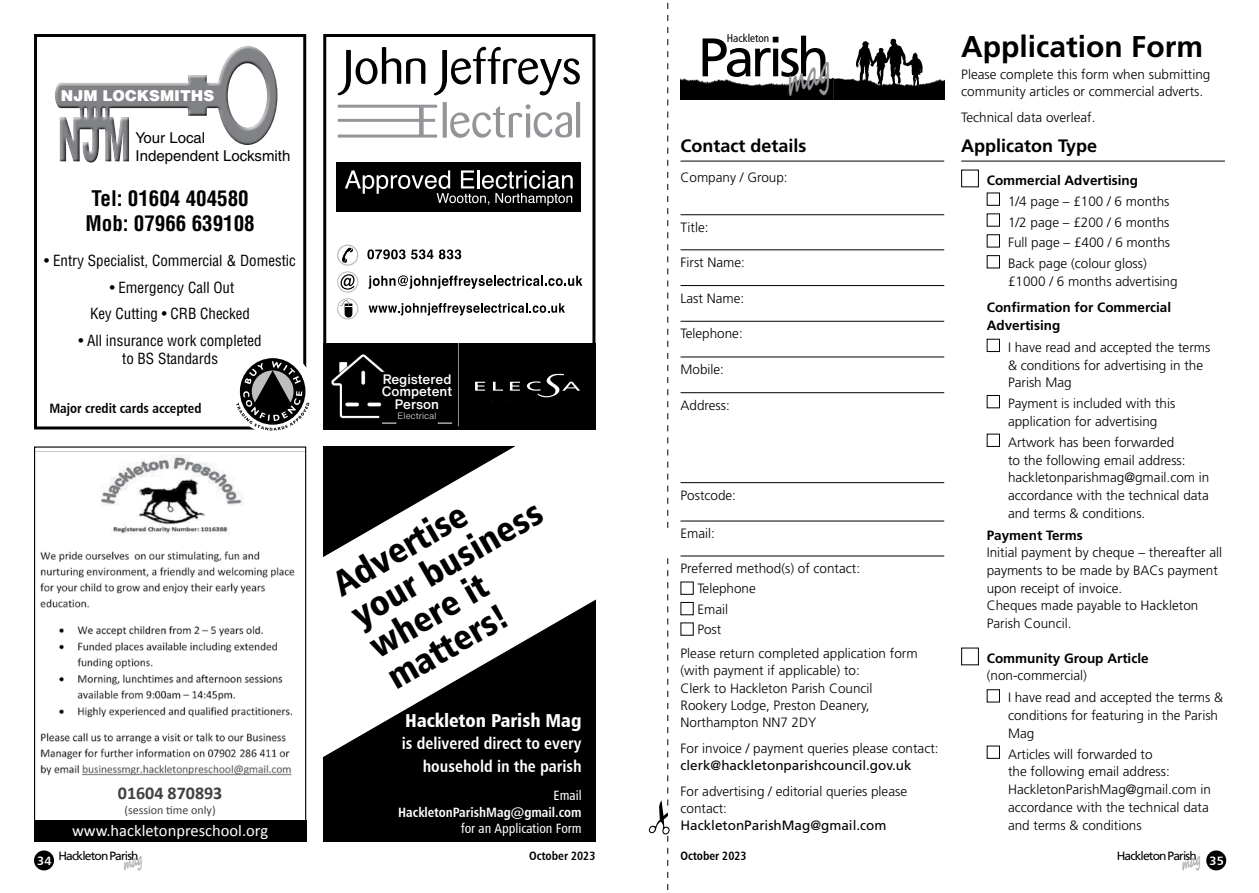
<style>
.page{position:relative;width:1259px;height:893px;background:#fff}
.page>*{position:absolute;margin:0;border:0;box-sizing:border-box;transform-origin:0 0}
.t1{font:54.15px "Frutiger";letter-spacing:-.07em;color:#000}
.t2{font:36px/36px "Humanist 777 BT Black Condensed B";color:#000}
.t3{font:700 30px "Frutiger";color:#000}
.t4{font:700 condensed 21px/25.2px "Helvetica";color:#000}
.t5{font:18.75px "Humanist 777 BT Black Condensed B";color:#fff}
.t6{font:700 18px "Frutiger";color:#000}
.t7{font:700 18px "Calibri";color:#414042}
.t8{font:16.5px/22.5px "Humanist 777 BT Bold Condensed B";color:#fff;text-align:right}
.t9{font:16.5px "Calibri";color:#fff}
.t10{font:condensed 15px/26.5px "Helvetica";color:#000;text-align:center}
.t11{font:15px/18px "Helvetica";color:#000}
.t12{font:900 15px "Helvetica";color:#fff}
.t13{font:300 13.5px/17.7px "Frutiger";color:#000}
.t14{font:700 13.5px/17.7px "Frutiger";color:#000}
.t15{font:13.5px "Frutiger";color:#000}
.t16{font:13.5px "Humanist 777 BT Bold Condensed B";color:#fff}
.t17{font:13.5px "Humanist 777 BT Roman Condensed B";color:#fff}
.t18{font:500 13.5px/12.8px "Helvetica Now Text";color:#fff;text-align:center}
.t19{font:13.5px "Humanist 777 BT Bold Condensed B";color:#000}
.t20{font:12px "Frutiger";letter-spacing:-.07em;color:#000}
.t21{font:12px "Humanist 777 BT Bold Condensed B";color:#000}
.t22{font:12px "Calibri";color:#414042}
.t23{font:12px "Humanist 777 BT Bold B";color:#fff}
.t24{font:condensed 11.25px "Frutiger";color:#000}
.t25{font:300 9px "Helvetica Now Text";color:#fff}
</style>
<div class="page">
<div style="left:1206px;top:850px;width:20px;height:20px;background:#000;border-radius:50%"></div>
<div style="left:34px;top:850px;width:20px;height:20px;background:#000;border-radius:50%"></div>
<svg style="left:649px;top:2px;width:20px;height:888px"></svg>
<hr style="left:680px;top:161px;width:264px;height:1px;background:#000">
<hr style="left:680px;top:214px;width:264px;height:1px;background:#000">
<hr style="left:680px;top:249px;width:264px;height:1px;background:#000">
<hr style="left:680px;top:285px;width:264px;height:1px;background:#000">
<hr style="left:680px;top:321px;width:264px;height:1px;background:#000">
<hr style="left:680px;top:357px;width:264px;height:1px;background:#000">
<hr style="left:680px;top:392px;width:264px;height:1px;background:#000">
<hr style="left:680px;top:482px;width:264px;height:1px;background:#000">
<hr style="left:680px;top:521px;width:264px;height:1px;background:#000">
<hr style="left:680px;top:556px;width:264px;height:1px;background:#000">
<div style="left:680px;top:602px;width:13px;height:13px;border:1px solid #000"></div>
<hr style="left:961px;top:161px;width:264px;height:1px;background:#000">
<div style="left:986px;top:193px;width:14px;height:13px;border:1px solid #000"></div>
<div style="left:986px;top:234px;width:14px;height:13px;border:1px solid #000"></div>
<div style="left:986px;top:255px;width:14px;height:13px;border:1px solid #000"></div>
<div style="left:986px;top:339px;width:14px;height:13px;border:1px solid #000"></div>
<div style="left:986px;top:395px;width:14px;height:13px;border:1px solid #000"></div>
<div style="left:986px;top:434px;width:14px;height:13px;border:1px solid #000"></div>
<div style="left:986px;top:689px;width:14px;height:13px;border:1px solid #000"></div>
<div style="left:986px;top:746px;width:14px;height:13px;border:1px solid #000"></div>
<div style="left:323px;top:446px;width:272px;height:396px;background:#000"></div>
<svg style="left:306px;top:401px;width:363px;height:360px;fill:#fff"></svg>
<svg style="left:338px;top:47px;width:242px;height:48px"></svg>
<svg style="left:338px;top:102px;width:242px;height:36px"></svg>
<div style="left:336px;top:163px;width:245px;height:49px;background:#000"></div>
<svg style="left:345px;top:170px;width:228px;height:36px"></svg>
<svg style="left:367px;top:249px;width:38px;height:10px"></svg>
<svg style="left:411px;top:249px;width:22px;height:10px"></svg>
<svg style="left:439px;top:249px;width:22px;height:10px"></svg>
<svg style="left:368px;top:275px;width:214px;height:14px"></svg>
<svg style="left:337px;top:244px;width:22px;height:75px"></svg>
<svg style="left:368px;top:303px;width:197px;height:12px"></svg>
<div style="left:327px;top:343px;width:264px;height:82px;background:#000"></div>
<svg style="left:475px;top:382px;width:10px;height:9px"></svg>
<svg style="left:510px;top:382px;width:10px;height:9px"></svg>
<svg style="left:493px;top:382px;width:10px;height:9px"></svg>
<svg style="left:527px;top:374px;width:53px;height:23px"></svg>
<svg style="left:382px;top:423px;width:14px;height:1px"></svg>
<svg style="left:438px;top:423px;width:14px;height:1px"></svg>
<div style="left:323px;top:34px;width:272px;height:395px;border:3px solid #000"></div>
<svg style="left:34px;top:34px;width:273px;height:396px"></svg>
<div style="left:231px;top:350px;width:83px;height:84px;background:#fff;border-radius:50%"></div>
<svg style="left:236px;top:361px;width:73px;height:70px"></svg>
<div style="left:54px;top:43px;width:218px;height:120px;background:#fff"></div>
<div style="left:54px;top:54px;width:226px;height:109px;background:#000;opacity:.75"></div>
<img style="left:36px;top:451px;width:268px;height:325px">
<div style="left:34px;top:820px;width:272px;height:22px;background:#000"></div>
<svg style="left:680px;top:39px;width:264px;height:60px"></svg>
<p class="t12" style="left:61px;top:86px;width:155px">NJM LOCKSMITHS</p>
<p class="t11" style="left:136px;top:129px;width:156px">Your Local<br>Independent Locksmith</p>
<h3 class="t4" style="left:85px;top:186px;width:171px">Tel: 01604 404580<br>Mob: 07966 639108</h3>
<p class="t10" style="left:44px;top:247px;width:253px">• Entry Specialist, Commercial &amp; Domestic</p>
<p class="t10" style="left:90px;top:274px;width:161px">• Emergency Call Out<br>Key Cutting • CRB Checked</p>
<p class="t10" style="left:78px;top:331px;width:185px;line-height:18px">• All insurance work completed to BS Standards</p>
<p class="t19" style="left:49px;top:400px;width:154px">Major credit cards accepted</p>
<p class="t18" style="left:382px;top:372px;width:72px">Registered<br>Competent<br>Person</p>
<p class="t25" style="left:398px;top:409px;width:40px">Electrical</p>
<h3 class="t7" style="left:118px;top:782px;width:106px">01604 870893</h3>
<p class="t22" style="left:124px;top:802px;width:93px">(session time only)</p>
<p class="t9" style="left:72px;top:820px;width:198px">www.hackletonpreschool.org</p>
<h2 class="t2" style="left:326px;top:569px;width:216px;rotate:-30deg">Advertise your business where it matters!</h2>
<h3 class="t5" style="left:405px;top:708px;width:178px">Hackleton Parish Mag</h3>
<p class="t8" style="left:402px;top:732px;width:181px">is delivered direct to every household in the parish</p>
<p class="t17" style="left:553px;top:787px;width:30px">Email</p>
<p class="t16" style="left:398px;top:803px;width:185px">HackletonParishMag@gmail.com</p>
<p class="t17" style="left:461px;top:820px;width:122px">for an Application Form</p>
<p class="t24" style="left:727px;top:32px;width:44px">Hackleton</p>
<h3 class="t3" style="left:961px;top:29px;width:243px">Application Form</h3>
<p class="t13" style="left:961px;top:66px;width:251px;line-height:17.2px">Please complete this form when submitting community articles or commercial adverts.</p>
<p class="t13" style="left:961px;top:108px;width:136px">Technical data overleaf.</p>
<h1 class="t1" style="left:698px;top:26px;width:133px">Parish</h1>
<h3 class="t6" style="left:680px;top:135px;width:128px">Contact details</h3>
<p class="t13" style="left:680px;top:168px;width:109px">Company / Group:</p>
<p class="t13" style="left:680px;top:218px;width:30px">Title:</p>
<p class="t13" style="left:680px;top:253px;width:66px">First Name:</p>
<p class="t13" style="left:680px;top:289px;width:65px">Last Name:</p>
<p class="t13" style="left:680px;top:325px;width:64px">Telephone:</p>
<p class="t13" style="left:680px;top:360px;width:45px">Mobile:</p>
<p class="t13" style="left:680px;top:396px;width:51px">Address:</p>
<p class="t13" style="left:680px;top:486px;width:57px">Postcode:</p>
<p class="t13" style="left:680px;top:524px;width:36px">Email:</p>
<p class="t13" style="left:697px;top:558px;width:164px;line-height:20.4px;text-indent:-17px">Preferred method(s) of contact:<br>Telephone<br>Email<br>Post</p>
<p class="t13" style="left:680px;top:645px;width:239px;line-height:17.2px">Please return completed application form (with payment if applicable) to:<br>Clerk to Hackleton Parish Council<br>Rookery Lodge, Preston Deanery,<br>Northampton NN7 2DY</p>
<p class="t13" style="left:680px;top:739px;width:260px">For invoice / payment queries please contact:</p>
<p class="t15" style="left:680px;top:757px;width:233px">clerk@hackletonparishcouncil.gov.uk</p>
<p class="t13" style="left:680px;top:782px;width:228px;line-height:17.2px">For advertising / editorial queries please contact:</p>
<p class="t15" style="left:680px;top:818px;width:207px">HackletonParishMag@gmail.com</p>
<h3 class="t6" style="left:961px;top:135px;width:138px">Applicaton Type</h3>
<p class="t14" style="left:986px;top:171px;width:153px">Commercial Advertising</p>
<p class="t13" style="left:1008px;top:191px;width:164px;line-height:20.9px;text-align:justify">1/4 page – £100 / 6 months 1/2 page – £200 / 6 months Full page – £400 / 6 months Back page (colour gloss)</p>
<p class="t13" style="left:1008px;top:272px;width:171px">£1000 / 6 months advertising</p>
<p class="t14" style="left:986px;top:299px;width:186px">Confirmation for Commercial<br>Advertising</p>
<p class="t13" style="left:1008px;top:338px;width:204px">I have read and accepted the terms &amp; conditions for advertising in the<br>Parish Mag</p>
<p class="t13" style="left:1008px;top:395px;width:169px">Payment is included with this application for advertising</p>
<p class="t13" style="left:1008px;top:433px;width:203px">Artwork has been forwarded<br>to the following email address: hackletonparishmag@gmail.com in accordance with the technical data and terms &amp; conditions.</p>
<p class="t14" style="left:986px;top:526px;width:98px">Payment Terms</p>
<p class="t13" style="left:986px;top:544px;width:237px">Initial payment by cheque – thereafter all payments to be made by BACs payment upon receipt of invoice.<br>Cheques made payable to Hackleton<br>Parish Council.</p>
<p class="t14" style="left:986px;top:649px;width:163px">Community Group Article</p>
<p class="t13" style="left:1008px;top:665px;width:217px;line-height:21.9px;text-indent:-21px">(non-commercial)<br>I have read and accepted the terms &amp;</p>
<p class="t13" style="left:1008px;top:707px;width:212px">conditions for featuring in the Parish<br>Mag</p>
<p class="t13" style="left:1008px;top:745px;width:204px">Articles will forwarded to<br>the following email address:<br>HackletonParishMag@gmail.com in accordance with the technical data and terms &amp; conditions</p>
<p class="t23" style="left:37px;top:853px;width:16px">34</p>
<p class="t20" style="left:58px;top:849px;width:82px">Hackleton Parish</p>
<p class="t21" style="left:680px;top:848px;width:68px">October 2023</p>
<p class="t21" style="left:529px;top:848px;width:68px">October 2023</p>
<p class="t20" style="left:1116px;top:849px;width:82px">Hackleton Parish</p>
<p class="t23" style="left:1209px;top:853px;width:16px">35</p>
</div>
